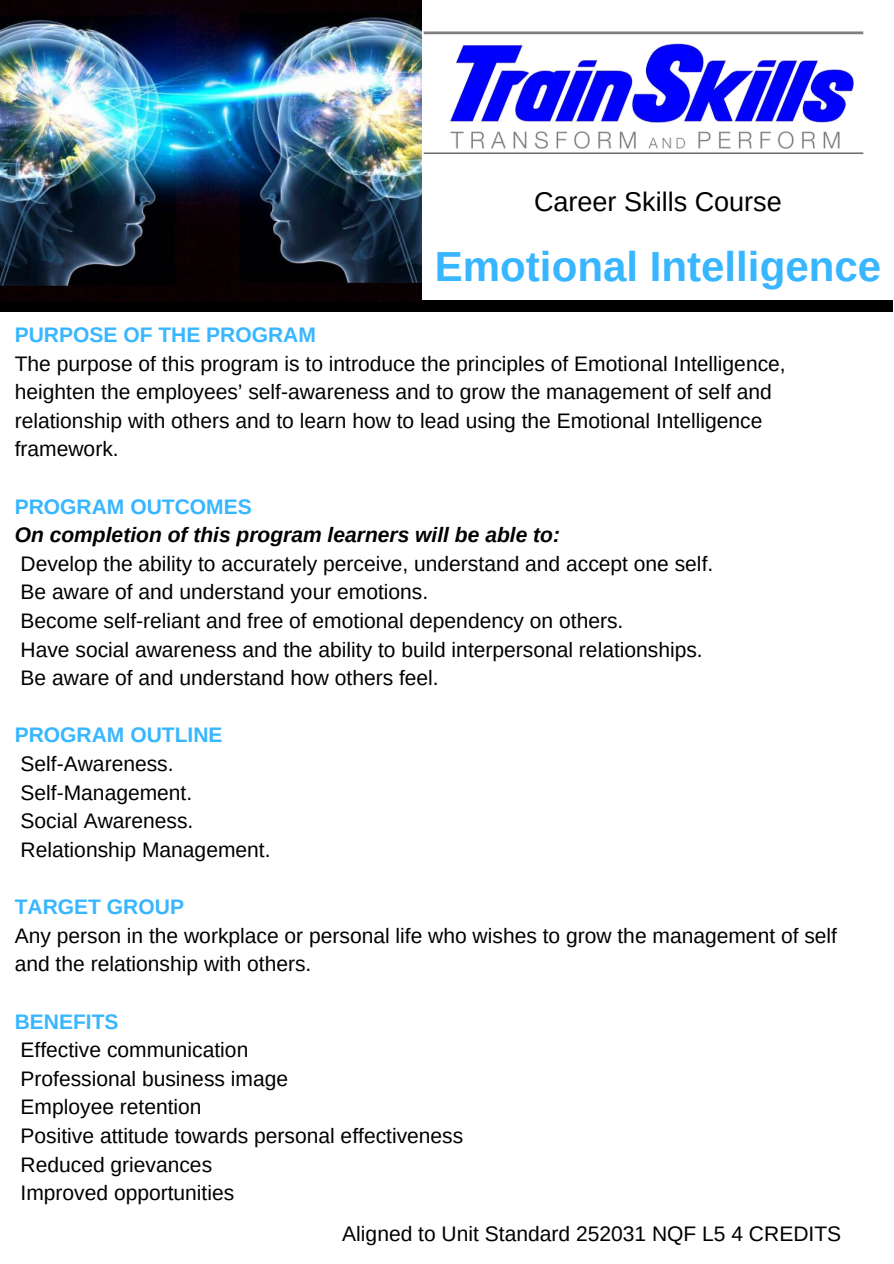
<style>
.page{position:relative;width:894px;height:1264px;background:#fff}
.page>*{position:absolute;margin:0;border:0;box-sizing:border-box;transform-origin:0 0}
.t1{font:700 42px "Arimo";color:#38b6ff}
.t2{font:27px "Arimo";color:#000}
.t3{font:21px/28.7px "Arimo";color:#000}
.t4{font:700 21px "Arimo";color:#38b6ff}
.t5{font:italic 700 21px "Arimo";color:#000}
</style>
<div class="page">
<img style="left:421px;top:0;width:443px;height:186px">
<div style="left:0;top:300px;width:892px;height:12px;background:#000"></div>
<img style="left:0;top:0;width:421px;height:302px">
<p class="t2" style="left:534px;top:187px;width:249px">Career Skills Course</p>
<h1 class="t1" style="left:434px;top:243px;width:448px">Emotional Intelligence</h1>
<p class="t4" style="left:15px;top:323px;width:302px">PURPOSE OF THE PROGRAM</p>
<p class="t3" style="left:15px;top:349px;width:772px">The purpose of this program is to introduce the principles of Emotional Intelligence, heighten the employees’ self-awareness and to grow the management of self and relationship with others and to learn how to lead using the Emotional Intelligence framework.</p>
<p class="t4" style="left:15px;top:494px;width:238px">PROGRAM OUTCOMES</p>
<p class="t5" style="left:15px;top:523px;width:546px">On completion of this program learners will be able to:</p>
<p class="t3" style="left:21px;top:549px;width:694px">Develop the ability to accurately perceive, understand and accept one self.<br>Be aware of and understand your emotions.<br>Become self-reliant and free of emotional dependency on others.<br>Have social awareness and the ability to build interpersonal relationships.<br>Be aware of and understand how others feel.</p>
<p class="t4" style="left:15px;top:723px;width:209px">PROGRAM OUTLINE</p>
<p class="t3" style="left:21px;top:749px;width:251px">Self-Awareness.<br>Self-Management.<br>Social Awareness.<br>Relationship Management.</p>
<p class="t4" style="left:15px;top:895px;width:171px">TARGET GROUP</p>
<p class="t3" style="left:15px;top:921px;width:823px">Any person in the workplace or personal life who wishes to grow the management of self and the relationship with others.</p>
<p class="t4" style="left:15px;top:1009px;width:105px">BENEFITS</p>
<p class="t3" style="left:21px;top:1035px;width:444px">Effective communication<br>Professional business image<br>Employee retention<br>Positive attitude towards personal effectiveness<br>Reduced grievances<br>Improved opportunities</p>
<p class="t3" style="left:342px;top:1219px;width:500px">Aligned to Unit Standard 252031 NQF L5 4 CREDITS</p>
</div>
